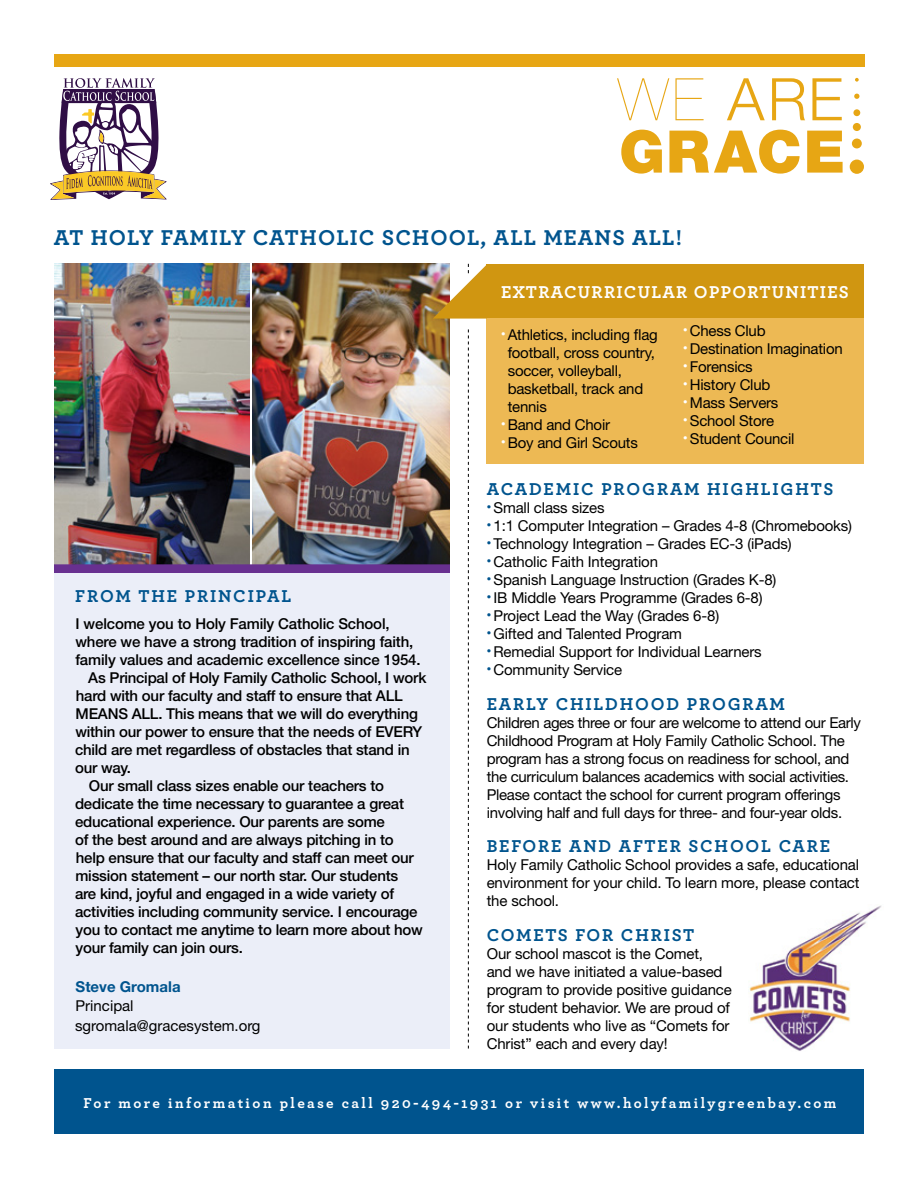
<style>
.page{position:relative;width:918px;height:1188px;background:#fff}
.page>*{position:absolute;margin:0;border:0;box-sizing:border-box;transform-origin:0 0}
.t1{font:700 22.5px "Archer";letter-spacing:.05em;color:#00548e}
.t2{font:700 18px "Archer";letter-spacing:.1em;color:#00548e}
.t3{font:700 18px "Archer";letter-spacing:.07em;color:#fff}
.t4{font:15px/18px "Helvetica Neue LT Std";letter-spacing:-.015em;color:#000}
.t5{font:500 15px "Helvetica Neue LT Std";letter-spacing:-.015em;color:#000}
.t6{font:700 15px "Archer";letter-spacing:.16em;color:#fff}
.t7{font:700 15px "Helvetica Neue LT Std";color:#00548e}
</style>
<div class="page">
<img style="left:252px;top:264px;width:198px;height:300px">
<img style="left:54px;top:264px;width:196px;height:300px">
<svg style="left:621px;top:130px;width:222px;height:44px"></svg>
<svg style="left:617px;top:78px;width:225px;height:42px"></svg>
<div style="left:850px;top:160px;width:14px;height:14px;background:#e7a614;border-radius:50%"></div>
<div style="left:852px;top:139px;width:10px;height:9px;background:#e7a614;border-radius:50%"></div>
<div style="left:853px;top:123px;width:8px;height:8px;background:#e7a614;border-radius:50%"></div>
<div style="left:853px;top:109px;width:7px;height:7px;background:#e7a614;border-radius:50%"></div>
<svg style="left:854px;top:94px;width:5px;height:5px"></svg>
<svg style="left:855px;top:78px;width:4px;height:4px"></svg>
<div style="left:54px;top:54px;width:810px;height:13px;background:#e7a614"></div>
<svg style="left:468px;top:329px;width:1px;height:720px"></svg>
<div style="left:487px;top:318px;width:377px;height:146px;background:#edb954"></div>
<div style="left:487px;top:264px;width:377px;height:54px;background:#d09611"></div>
<svg style="left:433px;top:264px;width:54px;height:55px"></svg>
<div style="left:54px;top:1069px;width:810px;height:65px;background:#00548e"></div>
<svg style="left:50px;top:78px;width:117px;height:122px"></svg>
<div style="left:54px;top:564px;width:396px;height:9px;background:#683090"></div>
<div style="left:54px;top:573px;width:396px;height:476px;background:#ebeef8"></div>
<img style="left:749px;top:905px;width:133px;height:146px">
<h1 class="t1" style="left:54px;top:224px;width:630px">AT HOLY FAMILY CATHOLIC SCHOOL, ALL MEANS ALL!</h1>
<p class="t3" style="left:501px;top:281px;width:349px">EXTRACURRICULAR OPPORTUNITIES</p>
<p class="t2" style="left:75px;top:584px;width:218px">FROM THE PRINCIPAL</p>
<p class="t5" style="left:76px;top:614px;width:316px">I welcome you to Holy Family Catholic School,</p>
<p class="t5" style="left:75px;top:632px;width:340px">where we have a strong tradition of inspiring faith,</p>
<p class="t5" style="left:75px;top:650px;width:347px">family values and academic excellence since 1954.</p>
<p class="t5" style="left:88px;top:668px;width:340px">As Principal of Holy Family Catholic School, I work</p>
<p class="t5" style="left:76px;top:686px;width:328px">hard with our faculty and staff to ensure that ALL</p>
<p class="t5" style="left:76px;top:704px;width:344px">MEANS ALL. This means that we will do everything</p>
<p class="t5" style="left:75px;top:722px;width:348px">within our power to ensure that the needs of EVERY</p>
<p class="t5" style="left:75px;top:740px;width:336px">child are met regardless of obstacles that stand in</p>
<p class="t5" style="left:75px;top:758px;width:57px">our way.</p>
<p class="t5" style="left:89px;top:776px;width:297px">Our small class sizes enable our teachers to</p>
<p class="t5" style="left:75px;top:794px;width:331px">dedicate the time necessary to guarantee a great</p>
<p class="t5" style="left:75px;top:812px;width:311px">educational experience. Our parents are some</p>
<p class="t5" style="left:75px;top:830px;width:320px">of the best around and are always pitching in to</p>
<p class="t5" style="left:76px;top:848px;width:340px">help ensure that our faculty and staff can meet our</p>
<p class="t5" style="left:75px;top:866px;width:324px">mission statement – our north star. Our students</p>
<p class="t5" style="left:75px;top:884px;width:321px">are kind, joyful and engaged in a wide variety of</p>
<p class="t5" style="left:75px;top:902px;width:344px">activities including community service. I encourage</p>
<p class="t5" style="left:75px;top:920px;width:349px">you to contact me anytime to learn more about how</p>
<p class="t5" style="left:75px;top:938px;width:169px">your family can join ours.</p>
<p class="t7" style="left:76px;top:977px;width:106px">Steve Gromala</p>
<p class="t4" style="left:75px;top:996px;width:187px;line-height:19.5px">Principal sgromala@gracesystem.org</p>
<p class="t4" style="left:508px;top:326px;width:152px;text-indent:-7px"><sup>•</sup> Athletics, including flag football, cross country, soccer, volleyball, basketball, track and tennis</p>
<p class="t4" style="left:501px;top:416px;width:111px"><sup>•</sup> Band and Choir</p>
<p class="t4" style="left:501px;top:434px;width:138px"><sup>•</sup> Boy and Girl Scouts</p>
<p class="t4" style="left:683px;top:321px;width:84px"><sup>•</sup> Chess Club</p>
<p class="t4" style="left:683px;top:339px;width:161px"><sup>•</sup> Destination Imagination</p>
<p class="t4" style="left:683px;top:357px;width:71px"><sup>•</sup> Forensics</p>
<p class="t4" style="left:683px;top:375px;width:89px"><sup>•</sup> History Club</p>
<p class="t4" style="left:683px;top:393px;width:97px"><sup>•</sup> Mass Servers</p>
<p class="t4" style="left:683px;top:411px;width:92px"><sup>•</sup> School Store</p>
<p class="t4" style="left:683px;top:429px;width:113px"><sup>•</sup> Student Council</p>
<p class="t2" style="left:487px;top:478px;width:348px">ACADEMIC PROGRAM HIGHLIGHTS</p>
<p class="t4" style="left:487px;top:498px;width:119px"><sup>•</sup> Small class sizes</p>
<p class="t4" style="left:487px;top:516px;width:367px"><sup>•</sup> 1:1 Computer Integration – Grades 4-8 (Chromebooks)</p>
<p class="t4" style="left:487px;top:534px;width:307px"><sup>•</sup> Technology Integration – Grades EC-3 (iPads)</p>
<p class="t4" style="left:487px;top:552px;width:173px"><sup>•</sup> Catholic Faith Integration</p>
<p class="t4" style="left:487px;top:570px;width:291px"><sup>•</sup> Spanish Language Instruction (Grades K-8)</p>
<p class="t4" style="left:487px;top:588px;width:277px"><sup>•</sup> IB Middle Years Programme (Grades 6-8)</p>
<p class="t4" style="left:487px;top:606px;width:234px"><sup>•</sup> Project Lead the Way (Grades 6-8)</p>
<p class="t4" style="left:487px;top:624px;width:197px"><sup>•</sup> Gifted and Talented Program</p>
<p class="t4" style="left:487px;top:642px;width:277px"><sup>•</sup> Remedial Support for Individual Learners</p>
<p class="t4" style="left:487px;top:660px;width:137px"><sup>•</sup> Community Service</p>
<p class="t2" style="left:487px;top:692px;width:300px">EARLY CHILDHOOD PROGRAM</p>
<p class="t4" style="left:487px;top:713px;width:376px">Children ages three or four are welcome to attend our Early Childhood Program at Holy Family Catholic School. The program has a strong focus on readiness for school, and the curriculum balances academics with social activities.<br>Please contact the school for current program offerings involving half and full days for three- and four-year olds.</p>
<p class="t2" style="left:487px;top:835px;width:345px">BEFORE AND AFTER SCHOOL CARE</p>
<p class="t4" style="left:487px;top:855px;width:374px;text-align:justify">Holy Family Catholic School provides a safe, educational environment for your child. To learn more, please contact the school.</p>
<p class="t2" style="left:487px;top:923px;width:209px">COMETS FOR CHRIST</p>
<p class="t4" style="left:487px;top:944px;width:247px">Our school mascot is the Comet, and we have initiated a value-based program to provide positive guidance for student behavior. We are proud of our students who live as “Comets for Christ” each and every day!</p>
<p class="t6" style="left:84px;top:1093px;width:754px">For more information please call 920-494-1931 or visit www.holyfamilygreenbay.com</p>
</div>
